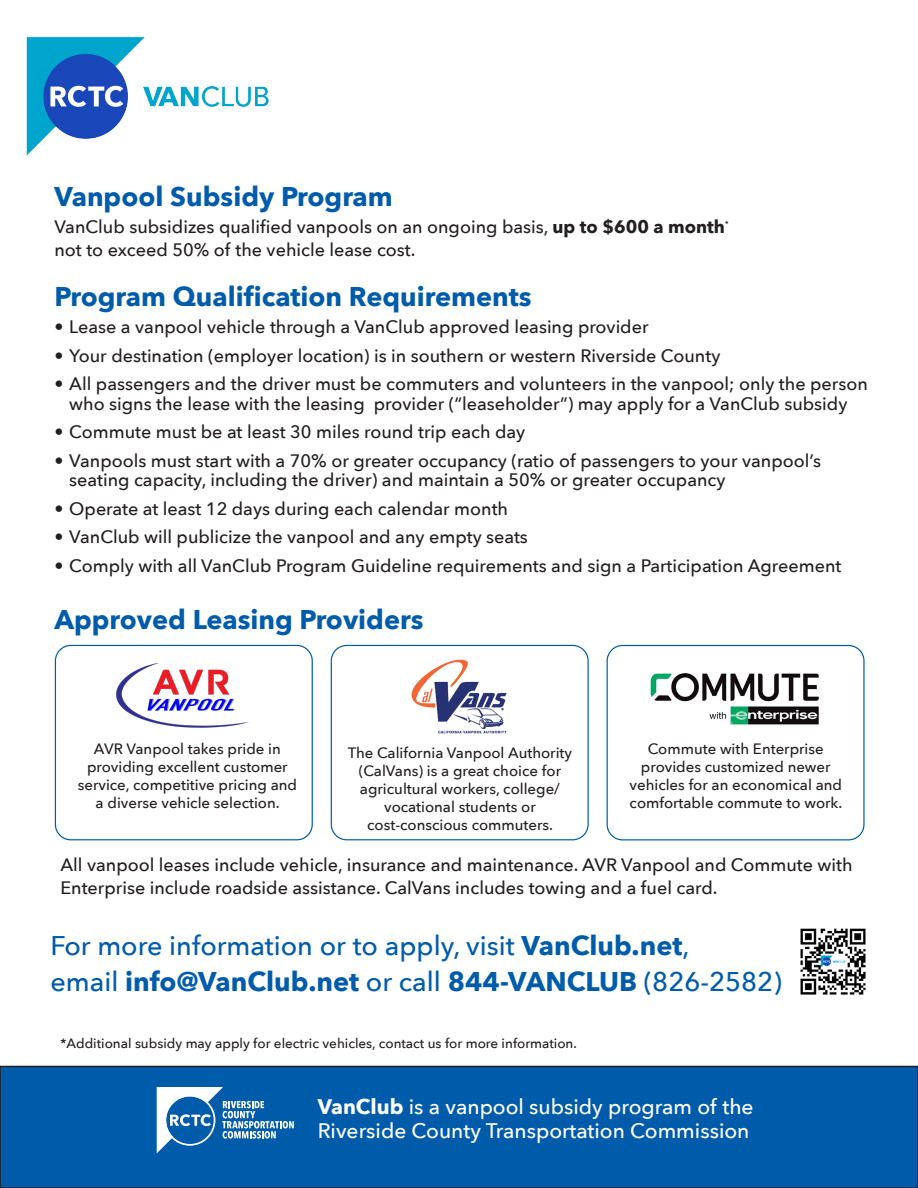
<style>
.page{position:relative;width:918px;height:1188px;background:#fff}
.page>*{position:absolute;margin:0;border:0;box-sizing:border-box;transform-origin:0 0}
.t1{font:500 27px/36px "Avenir Next";color:#005cab}
.t2{font:700 27px "Avenir Next";color:#005cab}
.t3{font:500 21px/24px "Avenir Next";color:#fff}
.t4{font:500 18px/19.5px "Avenir Next";color:#231f20}
.t5{font:500 15px/18px "Avenir Next";color:#231f20;text-align:center}
.t6{font:500 13.5px "Avenir Next";color:#231f20}
.t7{font:700 7.05px "Avenir Next";color:#231f20}
.s1{font-weight:700}
</style>
<div class="page">
<div style="left:0;top:1066px;width:918px;height:122px;background:#005cab"></div>
<div style="left:0;top:1066px;width:918px;height:122px;border:2px solid #231f20"></div>
<img style="left:27px;top:38px;width:242px;height:117px">
<svg style="left:157px;top:1087px;width:137px;height:66px"></svg>
<img style="left:650px;top:673px;width:169px;height:52px">
<div style="left:607px;top:645px;width:258px;height:195px;border:1px solid #005cab;border-radius:15px"></div>
<img style="left:411px;top:659px;width:96px;height:75px">
<div style="left:331px;top:645px;width:258px;height:195px;border:1px solid #005cab;border-radius:15px"></div>
<img style="left:116px;top:662px;width:133px;height:66px">
<div style="left:55px;top:645px;width:258px;height:195px;border:1px solid #005cab;border-radius:15px"></div>
<img style="left:800px;top:928px;width:66px;height:67px">
<h1 class="t2" style="left:54px;top:173px;width:340px">Vanpool Subsidy Program</h1>
<p class="t4" style="left:54px;top:217px;width:672px">VanClub subsidizes qualified vanpools on an ongoing basis, <span class="s1">up to $600 a month</span></p>
<p class="t7" style="left:725px;top:218px;width:5px">*</p>
<p class="t4" style="left:54px;top:239px;width:363px">not to exceed 50% of the vehicle lease cost.</p>
<h1 class="t2" style="left:54px;top:273px;width:479px">Program Qualification Requirements</h1>
<p class="t4" style="left:54px;top:317px;width:596px">• Lease a vanpool vehicle through a VanClub approved leasing provider</p>
<p class="t4" style="left:54px;top:345px;width:667px">• Your destination (employer location) is in southern or western Riverside County</p>
<p class="t4" style="left:54px;top:374px;width:815px;text-align:center">• All passengers and the driver must be commuters and volunteers in the vanpool; only the person who signs the lease with the leasing provider (“leaseholder”) may apply for a VanClub subsidy</p>
<p class="t4" style="left:54px;top:422px;width:472px">• Commute must be at least 30 miles round trip each day</p>
<p class="t4" style="left:69px;top:450px;width:753px;text-indent:-15px">• Vanpools must start with a 70% or greater occupancy (ratio of passengers to your vanpool’s seating capacity, including the driver) and maintain a 50% or greater occupancy</p>
<p class="t4" style="left:54px;top:498px;width:455px">• Operate at least 12 days during each calendar month</p>
<p class="t4" style="left:54px;top:527px;width:475px">• VanClub will publicize the vanpool and any empty seats</p>
<p class="t4" style="left:54px;top:555px;width:789px">• Comply with all VanClub Program Guideline requirements and sign a Participation Agreement</p>
<h1 class="t2" style="left:54px;top:596px;width:371px">Approved Leasing Providers</h1>
<p class="t5" style="left:78px;top:740px;width:221px">AVR Vanpool takes pride in providing excellent customer service, competitive pricing and a diverse vehicle selection.</p>
<p class="t5" style="left:348px;top:743px;width:226px">The California Vanpool Authority (CalVans) is a great choice for agricultural workers, college/ vocational students or cost-conscious commuters.</p>
<p class="t5" style="left:630px;top:740px;width:214px">Commute with Enterprise provides customized newer vehicles for an economical and comfortable commute to work.</p>
<p class="t4" style="left:60px;top:853px;width:794px;line-height:22.5px">All vanpool leases include vehicle, insurance and maintenance. AVR Vanpool and Commute with<br>Enterprise include roadside assistance. CalVans includes towing and a fuel card.</p>
<h1 class="t1" style="left:50px;top:927px;width:733px">For more information or to apply, visit <span class="s1">VanClub.net</span>,<br>email <span class="s1">info@VanClub.net</span> or call <span class="s1">844-VANCLUB</span> (826-2582)</h1>
<p class="t6" style="left:60px;top:1032px;width:518px">*Additional subsidy may apply for electric vehicles, contact us for more information.</p>
<p class="t3" style="left:318px;top:1094px;width:437px"><span class="s1">VanClub</span> is a vanpool subsidy program of the<br>Riverside County Transportation Commission</p>
</div>
